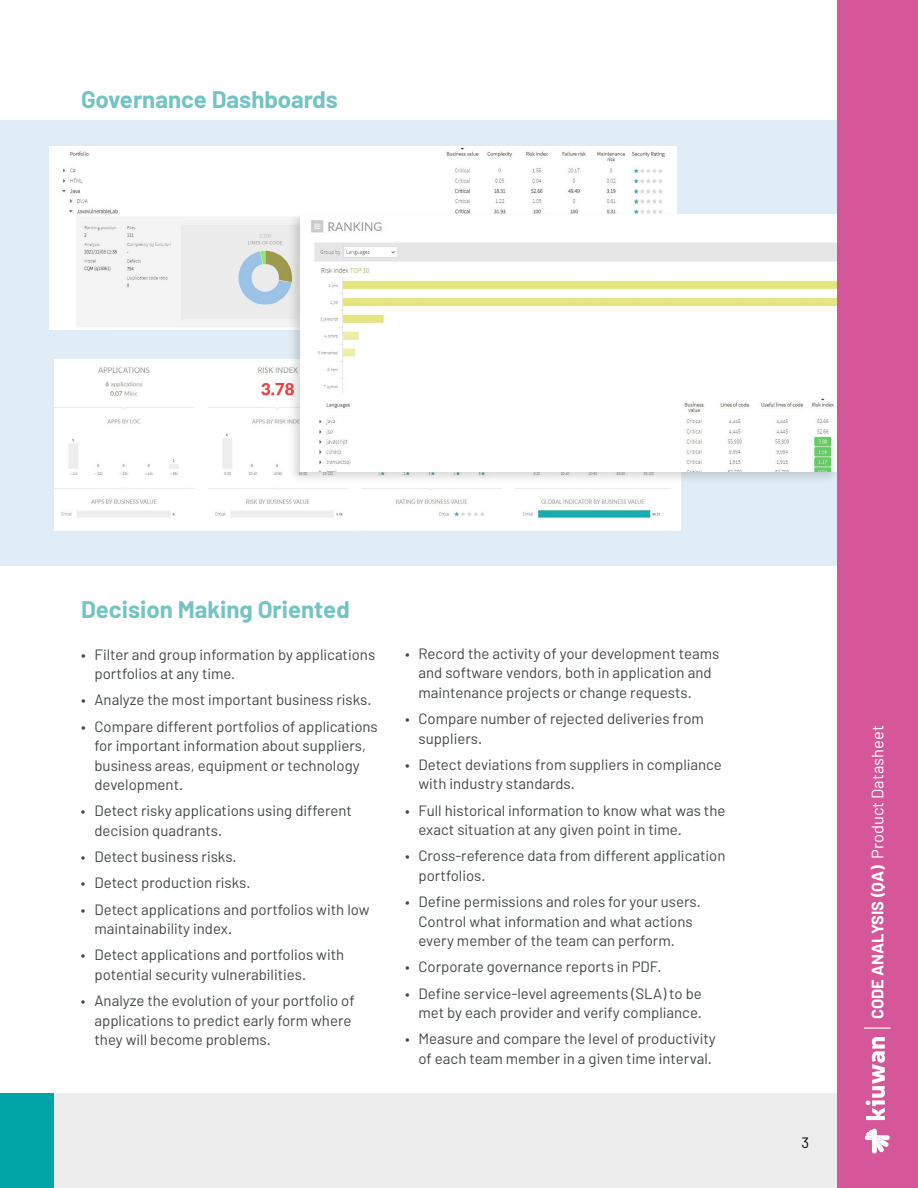
<style>
.page{position:relative;width:918px;height:1188px;background:#fff}
.page>*{position:absolute;margin:0;border:0;box-sizing:border-box;transform-origin:0 0}
.t1{font:700 24px "Barlow";color:#73c4c2}
.t2{font:700 16.5px "Barlow";color:#fff}
.t3{font:15px/19.5px "Barlow";color:#414845}
.t4{font:15px "Barlow";color:#000}
.s1{font-weight:400}
</style>
<div class="page">
<div style="left:0;top:1094px;width:918px;height:94px;background:#ecedec"></div>
<div style="left:837px;top:0;width:81px;height:1188px;background:#d65799"></div>
<div style="left:0;top:1094px;width:54px;height:94px;background:#00a3a6"></div>
<svg style="left:866px;top:1037px;width:19px;height:83px"></svg>
<svg style="left:865px;top:1129px;width:25px;height:25px"></svg>
<svg style="left:864px;top:1028px;width:27px;height:1px"></svg>
<div style="left:0;top:120px;width:837px;height:446px;background:#e0edf6"></div>
<img style="left:54px;top:359px;width:627px;height:171px">
<img style="left:50px;top:146px;width:626px;height:184px">
<div style="left:287px;top:211px;width:554px;height:274px;background:#000;opacity:.15"></div>
<img style="left:300px;top:215px;width:537px;height:257px">
<h1 class="t1" style="left:81px;top:85px;width:258px">Governance Dashboards</h1>
<h1 class="t1" style="left:81px;top:595px;width:270px">Decision Making Oriented</h1>
<p class="t3" style="left:94px;top:644px;width:282px;text-indent:-14px">• Filter and group information by applications portfolios at any time.</p>
<p class="t3" style="left:81px;top:690px;width:292px">• Analyze the most important business risks.</p>
<p class="t3" style="left:94px;top:716px;width:285px;text-indent:-13px">• Compare different portfolios of applications for important information about suppliers, business areas, equipment or technology development.</p>
<p class="t3" style="left:94px;top:801px;width:259px;text-indent:-14px">• Detect risky applications using different decision quadrants.</p>
<p class="t3" style="left:81px;top:847px;width:157px">• Detect business risks.</p>
<p class="t3" style="left:81px;top:873px;width:171px">• Detect production risks.</p>
<p class="t3" style="left:94px;top:899px;width:277px;text-indent:-14px">• Detect applications and portfolios with low maintainability index.</p>
<p class="t3" style="left:94px;top:945px;width:251px;text-indent:-14px">• Detect applications and portfolios with potential security vulnerabilities.</p>
<p class="t3" style="left:94px;top:991px;width:262px;text-indent:-14px">• Analyze the evolution of your portfolio of applications to predict early form where they will become problems.</p>
<p class="t3" style="left:418px;top:643px;width:302px;text-indent:-14px">• Record the activity of your development teams and software vendors, both in application and maintenance projects or change requests.</p>
<p class="t3" style="left:418px;top:709px;width:287px;text-indent:-14px">• Compare number of rejected deliveries from suppliers.</p>
<p class="t3" style="left:418px;top:754px;width:305px;text-indent:-14px">• Detect deviations from suppliers in compliance with industry standards.</p>
<p class="t3" style="left:418px;top:800px;width:309px;text-indent:-14px">• Full historical information to know what was the exact situation at any given point in time.</p>
<p class="t3" style="left:418px;top:846px;width:308px;text-indent:-14px">• Cross-reference data from different application portfolios.</p>
<p class="t3" style="left:418px;top:892px;width:284px;text-indent:-14px">• Define permissions and roles for your users.<br>Control what information and what actions every member of the team can perform.</p>
<p class="t3" style="left:405px;top:957px;width:258px">• Corporate governance reports in PDF.</p>
<p class="t3" style="left:405px;top:983px;width:298px;text-align:right">• Define service-level agreements (SLA) to be met by each provider and verify compliance.</p>
<p class="t3" style="left:405px;top:1029px;width:312px;text-align:right">• Measure and compare the level of productivity of each team member in a given time interval.</p>
<p class="t4" style="left:801px;top:1133px;width:9px">3</p>
<p class="t2" style="left:867px;top:1019px;width:295px;rotate:-90deg">CODE ANALYSIS (QA) <span class="s1">Product Datasheet</span></p>
</div>
